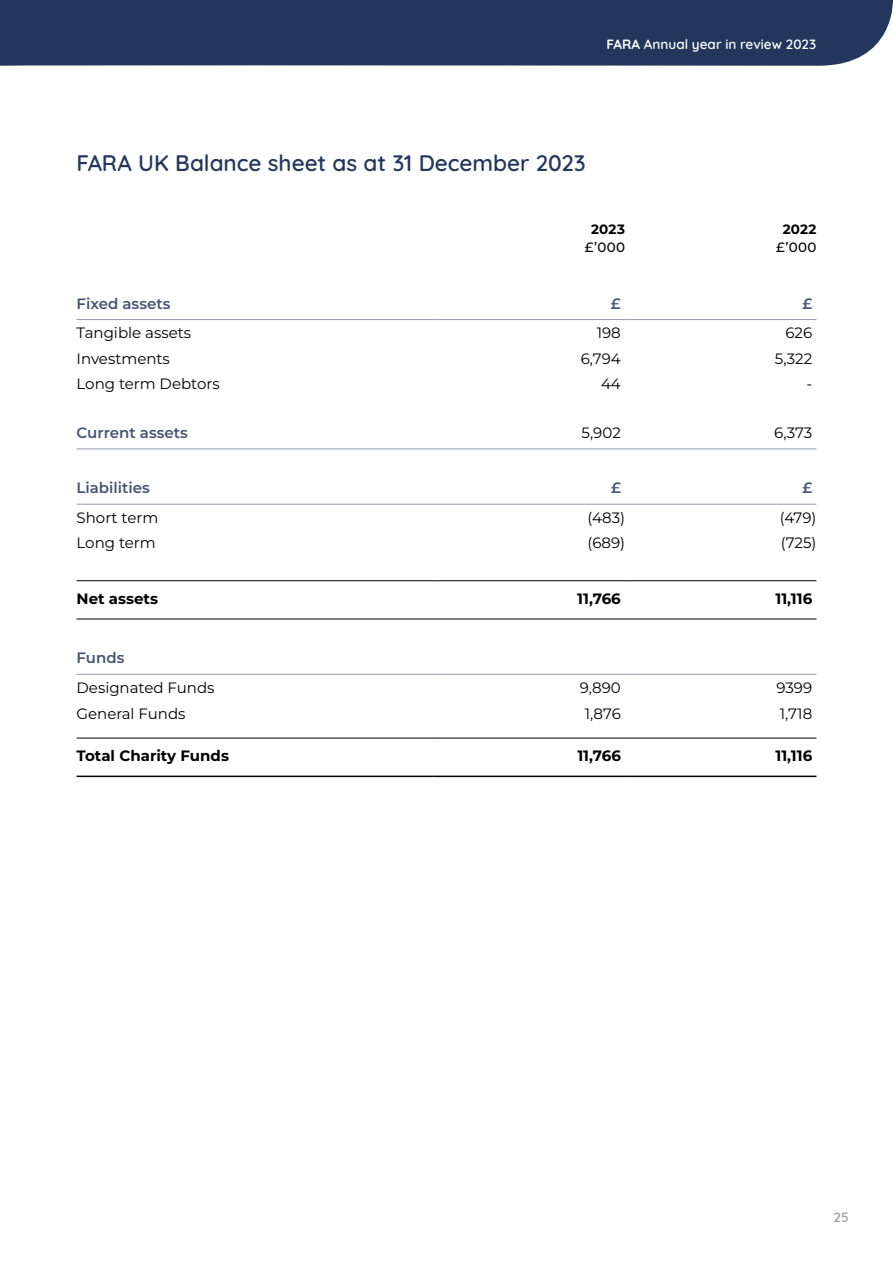
<style>
.page{position:relative;width:893px;height:1263px;background:#fff}
.page>*{position:absolute;margin:0;border:0;box-sizing:border-box;transform-origin:0 0}
.t1{font:600 22.5px "Quicksand";letter-spacing:-.005em;color:#23375c}
.t2{font:15px "Montserrat";color:#000}
.t3{font:700 15px "Montserrat";color:#000}
.t4{font:600 15px "Montserrat";color:#445575}
.t5{font:600 13.5px "Quicksand";color:#fff}
.t6{font:500 13.5px "Montserrat";letter-spacing:.025em;color:#000}
.t7{font:700 13.5px "Montserrat";letter-spacing:.02em;color:#000}
.t8{font:600 13.5px "Quicksand";color:#9d9d9c}
.s1{font-weight:700}
</style>
<div class="page">
<div style="left:0;top:0;width:893px;height:66px;background:#23375c"></div>
<hr style="left:77px;top:580px;width:357px;height:1px;background:#000">
<hr style="left:434px;top:580px;width:191px;height:1px;background:#000">
<hr style="left:625px;top:580px;width:191px;height:1px;background:#000">
<hr style="left:77px;top:776px;width:357px;height:1px;background:#000">
<hr style="left:434px;top:776px;width:191px;height:1px;background:#000">
<hr style="left:625px;top:776px;width:191px;height:1px;background:#000">
<hr style="left:77px;top:619px;width:357px;height:1px;background:#000">
<hr style="left:434px;top:619px;width:191px;height:1px;background:#000">
<hr style="left:625px;top:619px;width:191px;height:1px;background:#000">
<hr style="left:77px;top:319px;width:357px;height:1px;background:#919bad">
<hr style="left:434px;top:319px;width:191px;height:1px;background:#919bad">
<hr style="left:625px;top:319px;width:191px;height:1px;background:#919bad">
<hr style="left:77px;top:449px;width:357px;height:1px;background:#919bad">
<hr style="left:434px;top:449px;width:191px;height:1px;background:#919bad">
<hr style="left:625px;top:449px;width:191px;height:1px;background:#919bad">
<hr style="left:77px;top:504px;width:357px;height:1px;background:#919bad">
<hr style="left:434px;top:504px;width:191px;height:1px;background:#919bad">
<hr style="left:625px;top:504px;width:191px;height:1px;background:#919bad">
<hr style="left:77px;top:674px;width:357px;height:1px;background:#919bad">
<hr style="left:434px;top:674px;width:191px;height:1px;background:#919bad">
<hr style="left:625px;top:674px;width:191px;height:1px;background:#919bad">
<hr style="left:77px;top:738px;width:357px;height:1px;background:#000">
<hr style="left:434px;top:738px;width:191px;height:1px;background:#000">
<hr style="left:625px;top:738px;width:191px;height:1px;background:#000">
<p class="t5" style="left:606px;top:33px;width:211px"><span class="s1">FARA</span> Annual year in review 2023</p>
<h1 class="t1" style="left:77px;top:145px;width:511px">FARA UK Balance sheet as at 31 December 2023</h1>
<p class="t7" style="left:591px;top:220px;width:36px">2023</p>
<p class="t6" style="left:585px;top:238px;width:42px">£’000</p>
<p class="t7" style="left:783px;top:220px;width:35px">2022</p>
<p class="t6" style="left:776px;top:238px;width:42px">£’000</p>
<p class="t4" style="left:77px;top:293px;width:95px">Fixed assets</p>
<p class="t4" style="left:611px;top:293px;width:11px">£</p>
<p class="t4" style="left:802px;top:293px;width:11px">£</p>
<p class="t2" style="left:77px;top:323px;width:116px">Tangible assets</p>
<p class="t2" style="left:597px;top:323px;width:26px">198</p>
<p class="t2" style="left:785px;top:323px;width:28px">626</p>
<p class="t2" style="left:77px;top:348px;width:95px">Investments</p>
<p class="t2" style="left:581px;top:348px;width:42px">6,794</p>
<p class="t2" style="left:775px;top:348px;width:39px">5,322</p>
<p class="t2" style="left:77px;top:374px;width:145px">Long term Debtors</p>
<p class="t2" style="left:601px;top:374px;width:21px">44</p>
<p class="t2" style="left:806px;top:374px;width:7px">-</p>
<p class="t4" style="left:77px;top:422px;width:113px">Current assets</p>
<p class="t2" style="left:582px;top:422px;width:41px">5,902</p>
<p class="t2" style="left:774px;top:422px;width:40px">6,373</p>
<p class="t4" style="left:77px;top:477px;width:75px">Liabilities</p>
<p class="t4" style="left:611px;top:477px;width:11px">£</p>
<p class="t4" style="left:802px;top:477px;width:11px">£</p>
<p class="t2" style="left:77px;top:507px;width:83px">Short term</p>
<p class="t2" style="left:587px;top:507px;width:39px">(483)</p>
<p class="t2" style="left:780px;top:507px;width:38px">(479)</p>
<p class="t2" style="left:77px;top:533px;width:81px">Long term</p>
<p class="t2" style="left:587px;top:533px;width:39px">(689)</p>
<p class="t2" style="left:781px;top:533px;width:37px">(725)</p>
<p class="t3" style="left:77px;top:588px;width:83px">Net assets</p>
<p class="t3" style="left:577px;top:588px;width:45px">11,766</p>
<p class="t3" style="left:775px;top:588px;width:38px">11,116</p>
<p class="t4" style="left:77px;top:647px;width:49px">Funds</p>
<p class="t2" style="left:77px;top:677px;width:139px">Designated Funds</p>
<p class="t2" style="left:580px;top:677px;width:42px">9,890</p>
<p class="t2" style="left:776px;top:677px;width:37px">9399</p>
<p class="t2" style="left:77px;top:703px;width:110px">General Funds</p>
<p class="t2" style="left:585px;top:703px;width:37px">1,876</p>
<p class="t2" style="left:780px;top:703px;width:34px">1,718</p>
<p class="t3" style="left:77px;top:745px;width:154px">Total Charity Funds</p>
<p class="t3" style="left:577px;top:745px;width:45px">11,766</p>
<p class="t3" style="left:775px;top:745px;width:38px">11,116</p>
<p class="t8" style="left:833px;top:1206px;width:17px">25</p>
</div>
